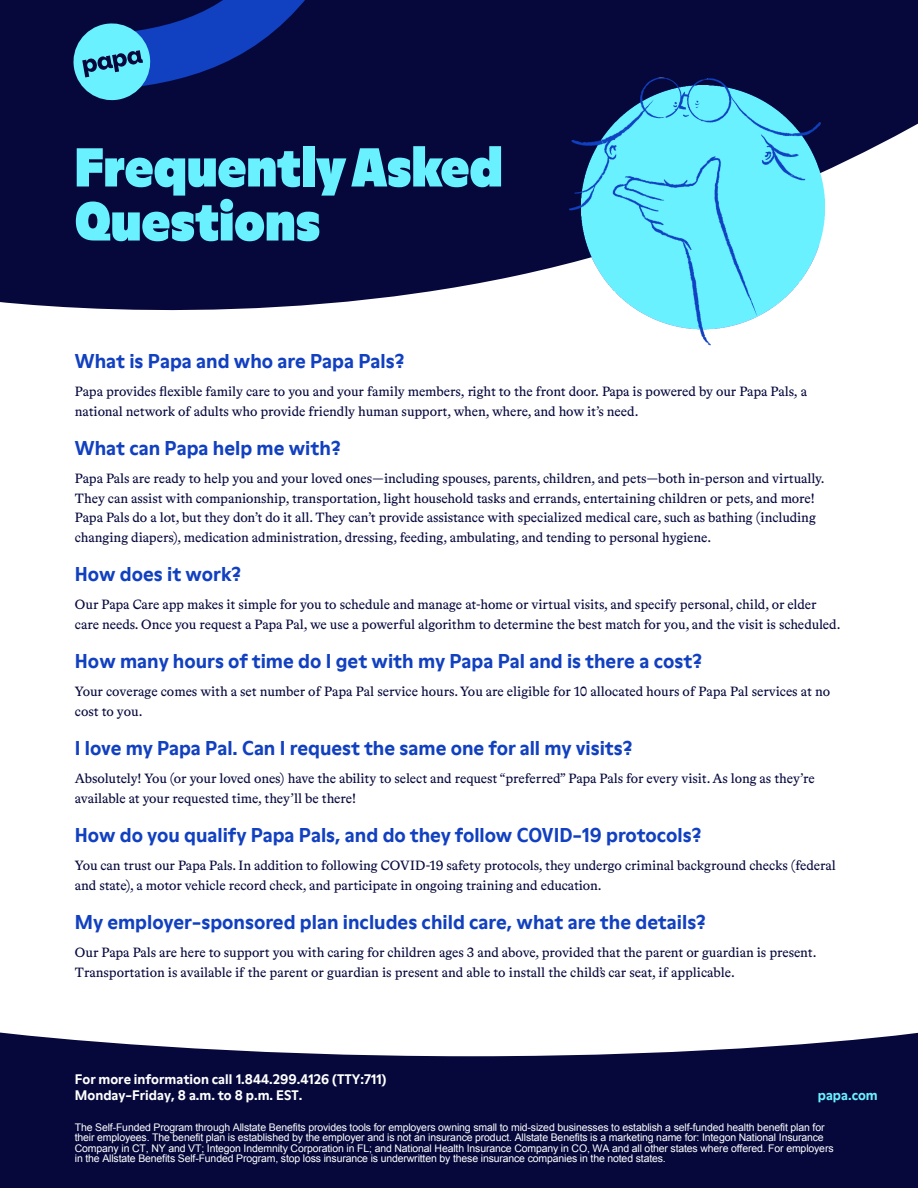
<style>
.page{position:relative;width:918px;height:1188px;background:#fff}
.page>*{position:absolute;margin:0;border:0;box-sizing:border-box;transform-origin:0 0}
.t1{font:900 52.5px/54px "Moderne LL";color:#69f1ff}
.P1{font:700 19.5px "Moderne LL";color:#1140c0}
.P1-2{font:13.5px/19.5px "Bradford LL";color:#06083c}
.P1-3{font:700 13.5px/16.4px "Moderne LL";color:#fff}
.t2{font:700 13.5px "Moderne LL";color:#69f1ff}
.t3{font:10.5px/10.5px "Arial";letter-spacing:-.015em;color:#fff}
.s1{font-style:inherit}
</style>
<div class="page">
<svg style="left:0;top:1032px;width:918px;height:156px;background:#202250"></svg>
<svg style="left:0;top:0;width:918px;height:311px;background:#191b4b"></svg>
<img style="left:522px;top:26px;width:361px;height:320px">
<svg style="left:51px;top:0;width:332px;height:122px;background:#112967"></svg>
<h1 class="t1" style="left:75px;top:138px;width:429px">Frequently Asked<br>Questions</h1>
<h3 class="P1" style="left:75px;top:347px;width:331px">What is Papa and who are Papa Pals?</h3>
<p class="P1-2" style="left:75px;top:381px;width:734px">Papa provides flexible family care to you and your family members, right to the front door. Papa is powered by our Papa Pals, a national network of adults who provide friendly human support, when, where, and how it’s need.</p>
<p class="P1" style="left:75px;top:434px;width:267px">What can Papa help me with?</p>
<p class="P1-2" style="left:75px;top:468px;width:751px">Papa Pals are ready to help you and your loved ones—including spouses, parents, children, and pets—both in-person and virtually.<br>They can assist with companionship, transportation, light household tasks and errands, entertaining children or pets, and more!<br>Papa Pals do a lot, but they don’t do it all. They can’t provide assistance with specialized medical care, such as bathing (including changing diapers), medication administration, dressing, feeding, ambulating, and tending to personal hygiene.</p>
<p class="P1" style="left:75px;top:560px;width:168px">How does it work?</p>
<p class="P1-2" style="left:75px;top:594px;width:767px">Our Papa Care app makes it simple for you to schedule and manage at-home or virtual visits, and specify personal, child, or elder care needs. Once you request a Papa Pal, we use a powerful algorithm to determine the best match for you, and the visit is scheduled.</p>
<p class="P1" style="left:75px;top:647px;width:629px">How many hours of time do I get with my Papa Pal and is there a cost?</p>
<p class="P1-2" style="left:75px;top:681px;width:757px">Your coverage comes with a set number of Papa Pal service hours. You are eligible for 10 allocated hours of Papa Pal services at no cost to you.</p>
<p class="P1" style="left:75px;top:734px;width:559px">I love my Papa Pal. Can I request the same one for all my visits?</p>
<p class="P1-2" style="left:75px;top:768px;width:741px">Absolutely! You (or your loved ones) have the ability to select and request “preferred” Papa Pals for every visit. As long as they’re available at your requested time, they’ll be there!</p>
<p class="P1" style="left:75px;top:821px;width:628px">How do you qualify Papa Pals, and do they follow COVID-19 protocols?</p>
<p class="P1-2" style="left:75px;top:855px;width:762px">You can trust our Papa Pals. In addition to following COVID-19 safety protocols, they undergo criminal background checks (federal and state), a motor vehicle record check, and participate in ongoing training and education.</p>
<p class="P1" style="left:75px;top:908px;width:633px">My employer-sponsored plan includes child care, what are the details?</p>
<p class="P1-2" style="left:75px;top:942px;width:743px">Our Papa Pals are here to support you with caring for children ages 3 and above, provided that the parent or guardian is present.<br>Transportation is available if the parent or guardian is present and able to install the child’s car seat, if applicable.</p>
<p class="P1-3" style="left:75px;top:1070px;width:313px">For more information call <span class="s1">1.844.299.4126</span> (TTY:711)<br>Monday-Friday, 8 a.m. to 8 p.m. EST.</p>
<h5 class="t2" style="left:818px;top:1085px;width:62px">papa.com</h5>
<p class="t3" style="left:75px;top:1122px;width:760px">The Self-Funded Program through Allstate Benefits provides tools for employers owning small to mid-sized businesses to establish a self-funded health benefit plan for their employees. The benefit plan is established by the employer and is not an insurance product. Allstate Benefits is a marketing name for: Integon National Insurance Company in CT, NY and VT; Integon Indemnity Corporation in FL; and National Health Insurance Company in CO, WA and all other states where offered. For employers in the Allstate Benefits Self-Funded Program, stop loss insurance is underwritten by these insurance companies in the noted states.</p>
</div>
